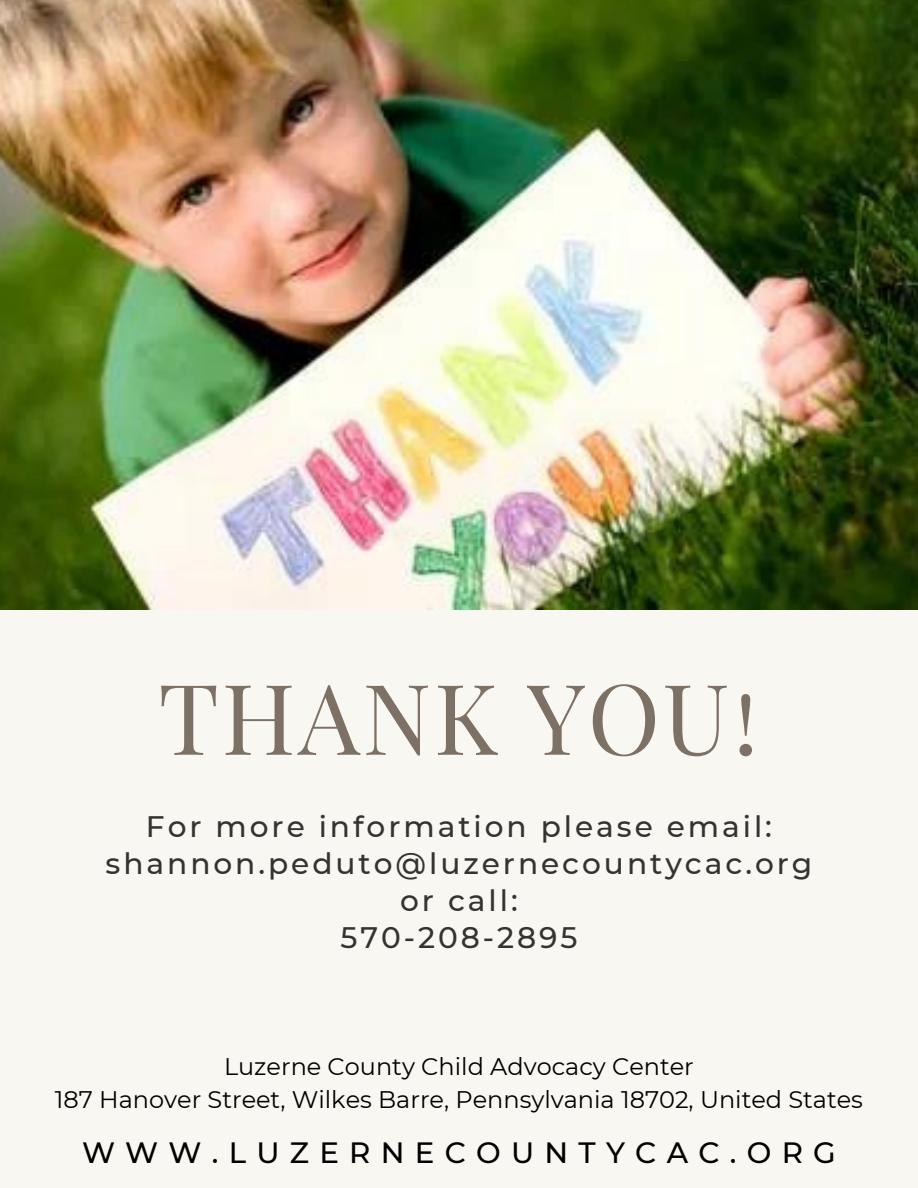
<style>
.page{position:relative;width:918px;height:1188px;background:#f9f7f1}
.page>*{position:absolute;margin:0;border:0;box-sizing:border-box;transform-origin:0 0}
.t1{font:97.95px "Playfair Display SC";letter-spacing:.025em;color:#7d7064}
.t2{font:500 29.7px/37px "Montserrat";letter-spacing:.1em;color:#333;text-align:center}
.t3{font:500 29.25px "Montserrat";letter-spacing:.35em;color:#000}
.t4{font:24px "Montserrat";color:#000}
</style>
<div class="page">
<img style="left:0;top:0;width:918px;height:609px">
<h3 class="t1" style="left:158px;top:649px;width:603px">THANK YOU!</h3>
<h1 class="t2" style="left:106px;top:808px;width:708px">For more information please email: shannon.peduto@luzernecountycac.org or call:<br>570-208-2895</h1>
<p class="t4" style="left:224px;top:1052px;width:471px">Luzerne County Child Advocacy Center</p>
<h2 class="t4" style="left:55px;top:1085px;width:810px">187 Hanover Street, Wilkes Barre, Pennsylvania 18702, United States</h2>
<p class="t3" style="left:82px;top:1135px;width:755px">WWW.LUZERNECOUNTYCAC.ORG</p>
</div>
